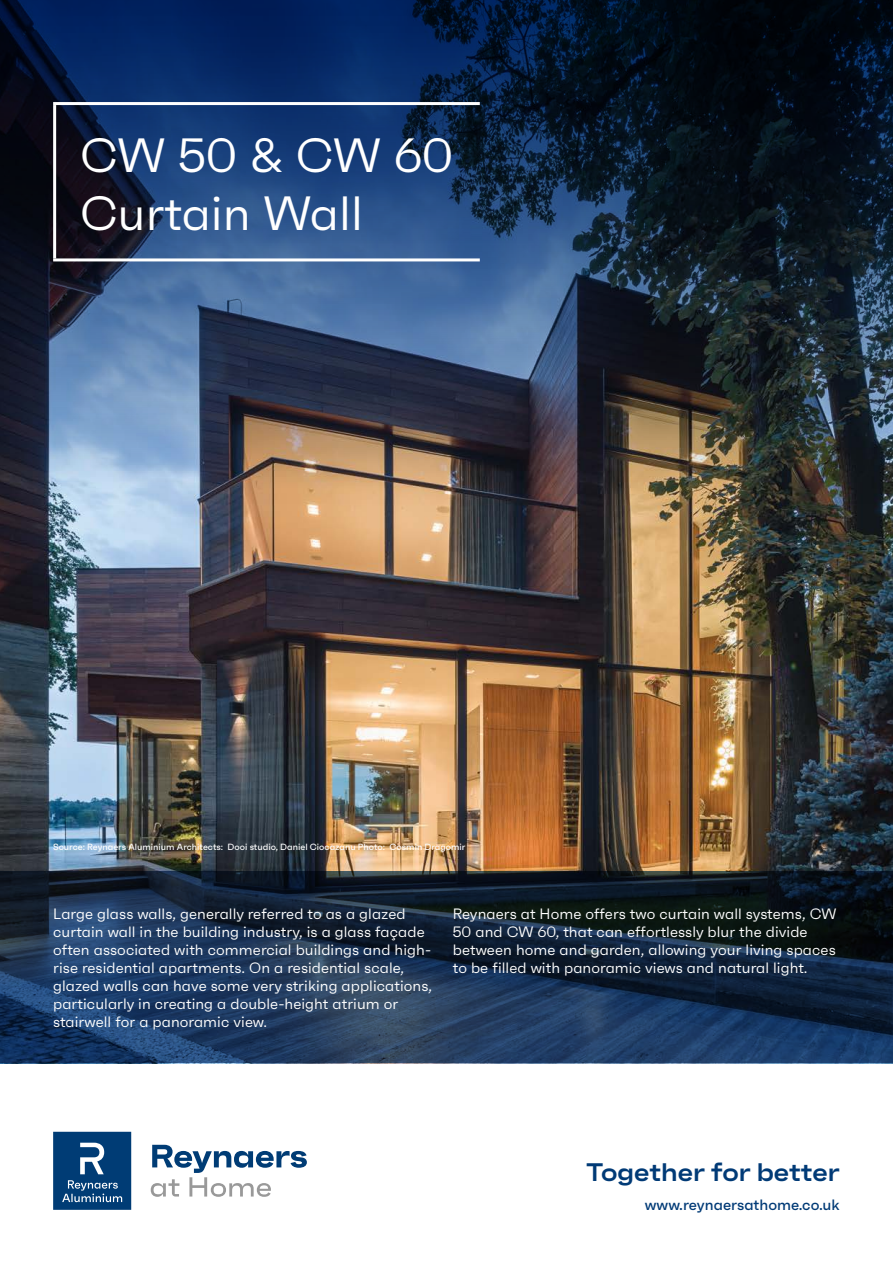
<style>
.page{position:relative;width:893px;height:1263px;background:#fff}
.page>*{position:absolute;margin:0;border:0;box-sizing:border-box;transform-origin:0 0}
.t1{font:48px/57.6px "Faktum";color:#fff}
.t2{font:600 expanded 25.35px "Faktum";color:#003a76}
.t3{font:15px/18px "Faktum";letter-spacing:.005em;color:#fff}
.t4{font:500 15px "Faktum";color:#003a76}
.t5{font:500 9px "Faktum";color:#fff}
</style>
<div class="page">
<img style="left:0;top:504px;width:893px;height:368px">
<img style="left:0;top:0;width:893px;height:504px">
<hr style="left:53px;top:102px;width:427px;height:3px;background:#fff">
<hr style="left:53px;top:105px;width:3px;height:153px;background:#fff">
<hr style="left:53px;top:258px;width:427px;height:3px;background:#fff">
<svg style="left:0;top:872px;width:893px;height:191px;background:#182d48"></svg>
<svg style="left:53px;top:1132px;width:78px;height:78px;background:#1c5184"></svg>
<svg style="left:151px;top:1145px;width:156px;height:52px"></svg>
<h1 class="t1" style="left:80px;top:126px;width:375px">CW 50 &amp; CW 60<br>Curtain Wall</h1>
<p class="t5" style="left:53px;top:841px;width:414px">Source: Reynaers Aluminium Architects: Dooi studio, Daniel Ciocazanu Photo: Cosmin Dragomir</p>
<p class="t3" style="left:53px;top:905px;width:381px">Large glass walls, generally referred to as a glazed curtain wall in the building industry, is a glass façade often associated with commercial buildings and high&shy;rise residential apartments. On a residential scale, glazed walls can have some very striking applications, particularly in creating a double-height atrium or stairwell for a panoramic view.</p>
<p class="t3" style="left:453px;top:905px;width:385px">Reynaers at Home offers two curtain wall systems, CW 50 and CW 60, that can effortlessly blur the divide between home and garden, allowing your living spaces to be filled with panoramic views and natural light.</p>
<h2 class="t2" style="left:586px;top:1156px;width:255px">Together for better</h2>
<p class="t4" style="left:645px;top:1195px;width:196px">www.reynaersathome.co.uk</p>
</div>
